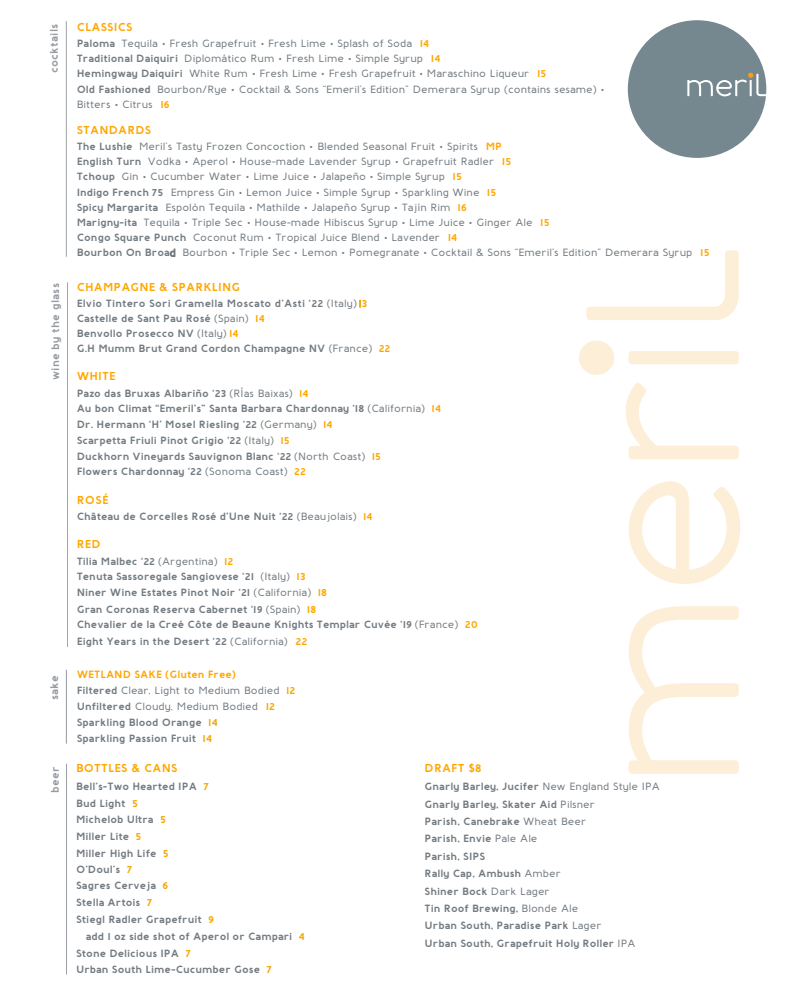
<style>
.page{position:relative;width:792px;height:1008px;background:#fff}
.page>*{position:absolute;margin:0;border:0;box-sizing:border-box;transform-origin:0 0}
.Menu_Items{font:700 11.5px "Baufra";letter-spacing:.015em;color:#ffa700}
.t1{font:700 11px "Baufra";letter-spacing:.02em;color:#959ba0}
.Menu_Items-2{font:600 10.5px/15.2px "Baufra";color:#737c82}
.Menu_Items-3{font:700 10.5px/17.4px "Baufra";color:#737b82}
.Menu_Items-4{font:700 10.5px/15.9px "Baufra";color:#737c82}
.s1{font-weight:700}
.s2{font-style:inherit}
.s3{font-weight:700;color:#ffa700}
.s4{font-weight:700;color:#737b82}
.s5{color:#737b82}
.s6{font-weight:600;color:#737b82}
.s7{font-weight:600;color:#f5a700}
.s8{color:#ffa700}
.s9{font-weight:600}
.s10{color:#f5a700}
</style>
<div class="page">
<hr style="left:66px;top:764px;width:1px;height:211px;background:#9ca0a6">
<hr style="left:67px;top:282px;width:1px;height:365px;background:#9ca0a6">
<hr style="left:66px;top:21px;width:1px;height:236px;background:#9ca0a6">
<hr style="left:66px;top:670px;width:1px;height:74px;background:#9ca0a6">
<svg style="left:629px;top:481px;width:111px;height:103px"></svg>
<div style="left:579px;top:341px;width:35px;height:34px;background:#fdeed8;border-radius:50%"></div>
<svg style="left:629px;top:606px;width:110px;height:168px"></svg>
<svg style="left:626px;top:382px;width:113px;height:77px"></svg>
<svg style="left:629px;top:351px;width:110px;height:13px"></svg>
<svg style="left:586px;top:250px;width:153px;height:70px"></svg>
<div style="left:628px;top:20px;width:138px;height:138px;background:#75878f;border-radius:50%"></div>
<svg style="left:687px;top:73px;width:80px;height:23px"></svg>
<p class="t1" style="left:46px;top:73px;width:51px;rotate:-90deg">cocktails</p>
<p class="t1" style="left:48px;top:380px;width:98px;rotate:-90deg">wine by the glass</p>
<p class="t1" style="left:46px;top:700px;width:27px;rotate:-90deg">sake</p>
<p class="t1" style="left:47px;top:793px;width:28px;rotate:-90deg">beer</p>
<p class="Menu_Items" style="left:77px;top:19px;width:57px">CLASSICS</p>
<p class="Menu_Items-2" style="left:77px;top:35px;width:530px"><span class="s1">Paloma</span> Tequila <span class="s2">•</span> Fresh Grapefruit <span class="s2">•</span> Fresh Lime <span class="s2">•</span> Splash of Soda <span class="s3">14<br></span><span class="s1">Traditional Daiquiri</span> Diplomático Rum <span class="s2">•</span> Fresh Lime <span class="s2">•</span> Simple Syrup <span class="s3">14<br></span><span class="s1">Hemingway Daiquiri</span> White Rum <span class="s2">•</span> Fresh Lime <span class="s2">•</span> Fresh Grapefruit <span class="s2">•</span> Maraschino Liqueur <span class="s3">15<br></span><span class="s1">Old Fashioned</span> Bourbon/Rye <span class="s2">•</span> Cocktail &amp; Sons “Emeril’s Edition” Demerara Syrup (contains sesame) <span class="s2">• </span>Bitters <span class="s2">•</span> Citrus <span class="s3">16</span></p>
<p class="Menu_Items" style="left:77px;top:122px;width:76px">STANDARDS</p>
<p class="Menu_Items-2" style="left:77px;top:138px;width:634px"><span class="s1">The Lushie</span> Meril’s Tasty Frozen Concoction <span class="s2">•</span> Blended Seasonal Fruit <span class="s2">•</span> Spirits <span class="s3">MP<br></span><span class="s1">English Turn</span> Vodka <span class="s2">•</span> Aperol <span class="s2">•</span> House-made Lavender Syrup <span class="s2">•</span> Grapefruit Radler <span class="s3">15<br></span><span class="s1">Tchoup</span> Gin <span class="s2">•</span> Cucumber Water <span class="s2">•</span> Lime Juice <span class="s2">•</span> Jalapeño <span class="s2">•</span> Simple Syrup <span class="s3">15<br></span><span class="s4">Indigo French 75</span> <span class="s5">Empress Gin</span> <span class="s5">•</span> <span class="s5">Lemon Juice</span> <span class="s5">•</span> <span class="s5">Simple Syrup</span> <span class="s5">•</span> <span class="s5">Sparkling Wine</span> <span class="s3">15<br></span><span class="s4">Spicy Margarita</span> <span class="s5">Espolòn Tequila</span> <span class="s5">•</span> <span class="s5">Mathilde</span> <span class="s5">•</span> <span class="s5">Jalapeño Syrup</span> <span class="s5">•</span> <span class="s5">Tajín Rim</span> <span class="s3">16<br></span><span class="s1">Marigny-ita</span> Tequila <span class="s2">•</span> Triple Sec <span class="s2">•</span> House-made Hibiscus Syrup <span class="s2">•</span> Lime Juice <span class="s2">•</span> Ginger Ale <span class="s3">15<br></span><span class="s1">Congo Square Punch</span> Coconut Rum <span class="s2">•</span> Tropical Juice Blend <span class="s2">•</span> Lavender <span class="s3">14<br></span><span class="s1">Bourbon On Broa</span>d Bourbon <span class="s2">•</span> Triple Sec <span class="s2">•</span> Lemon <span class="s2">•</span> Pomegranate <span class="s2">•</span> Cocktail &amp; Sons “Emeril’s Edition” Demerara Syrup <span class="s3">15</span></p>
<p class="Menu_Items" style="left:77px;top:279px;width:165px">CHAMPAGNE &amp; SPARKLING</p>
<p class="Menu_Items-4" style="left:77px;top:295px;width:315px;line-height:15.1px"><span class="s5">Elvio Tintero Sori Gramella Moscato d'Asti ‘22</span> <span class="s6">(Italy)</span> <span class="s7">1</span><span class="s8">3<br></span>Castelle de Sant Pau Rosé <span class="s9">(Spain)</span> <span class="s8">14<br></span>Benvollo Prosecco NV <span class="s9">(Italy)</span> <span class="s8">14<br></span>G.H Mumm Brut Grand Cordon Champagne NV <span class="s9">(France)</span> <span class="s8">22</span></p>
<p class="Menu_Items" style="left:77px;top:368px;width:40px">WHITE</p>
<p class="Menu_Items-4" style="left:77px;top:385px;width:366px">Pazo das Bruxas Albariño ‘23 <span class="s9">(RÍas Baixas)</span> <span class="s8">14<br></span>Au bon Climat “Emeril’s” Santa Barbara Chardonnay ‘18 <span class="s9">(California)</span> <span class="s8">14<br></span>Dr. Hermann ‘H’ Mosel Riesling ‘22 <span class="s9">(Germany)</span> <span class="s8">14<br></span>Scarpetta Friuli Pinot Grigio ‘22 <span class="s9">(Italy)</span> <span class="s8">15<br></span><span class="s5">Duckhorn Vineyards Sauvignon Blanc ‘22</span> <span class="s6">(North Coast)</span> <span class="s8">15</span></p>
<p class="Menu_Items-4" style="left:77px;top:463px;width:231px">Flowers Chardonnay ‘22 <span class="s9">(Sonoma Coast)</span> <span class="s8">22</span></p>
<p class="Menu_Items" style="left:77px;top:491px;width:33px">ROSÉ</p>
<p class="Menu_Items-4" style="left:77px;top:508px;width:297px">Château de Corcelles Rosé d'Une Nuit ‘22 <span class="s9">(Beaujolais)</span> <span class="s8">14</span></p>
<p class="Menu_Items" style="left:77px;top:536px;width:26px">RED</p>
<p class="Menu_Items-4" style="left:77px;top:552px;width:252px">Tilia Malbec ‘22 <span class="s9">(Argentina)</span> <span class="s8">12<br></span>Tenuta Sassoregale Sangiovese ‘21 <span class="s9">(Italy)</span> <span class="s8">13<br></span>Niner Wine Estates Pinot Noir ‘21 <span class="s9">(California)</span> <span class="s8">18<br></span><span class="s5">Gran Coronas Reserva Cabernet ‘19</span> <span class="s6">(Spain)</span> <span class="s8">18</span></p>
<p class="Menu_Items-3" style="left:77px;top:616px;width:403px;line-height:16.4px">Chevalier de la Creé Côte de Beaune Knights Templar Cuvée ‘19 <span class="s9">(France)</span> <span class="s8">20<br></span>Eight Years in the Desert ‘22 <span class="s9">(California)</span> <span class="s8">22</span></p>
<p class="Menu_Items-3" style="left:77px;top:666px;width:220px;line-height:16px"><span class="s8">WETLAND SAKE (Gluten Free)<br></span>Filtered <span class="s9">Clear, Light to Medium Bodied</span> <span class="s10">12<br></span>Unfiltered <span class="s9">Cloudy, Medium Bodied</span> <span class="s10">12<br></span>Sparkling Blood Orange <span class="s10">14<br></span>Sparkling Passion Fruit <span class="s10">14</span></p>
<p class="Menu_Items" style="left:76px;top:760px;width:103px">BOTTLES &amp; CANS</p>
<p class="Menu_Items-3" style="left:76px;top:777px;width:134px">Bell’s-Two Hearted IPA <span class="s10">7</span></p>
<p class="Menu_Items-3" style="left:76px;top:794px;width:63px">Bud Light <span class="s10">5</span></p>
<p class="Menu_Items-3" style="left:76px;top:810px;width:91px">Michelob Ultra <span class="s10">5</span></p>
<p class="Menu_Items-3" style="left:76px;top:827px;width:67px">Miller Lite <span class="s10">5</span></p>
<p class="Menu_Items-3" style="left:76px;top:844px;width:94px">Miller High Life <span class="s10">5</span></p>
<p class="Menu_Items-3" style="left:76px;top:860px;width:58px">O’Doul’s <span class="s10">7</span></p>
<p class="Menu_Items-3" style="left:76px;top:876px;width:94px">Sagres Cerveja <span class="s10">6</span></p>
<p class="Menu_Items-3" style="left:76px;top:894px;width:78px">Stella Artois <span class="s10">7</span></p>
<p class="Menu_Items-3" style="left:76px;top:910px;width:140px">Stiegl Radler Grapefruit <span class="s10">9</span></p>
<p class="Menu_Items-3" style="left:86px;top:927px;width:221px">add 1 oz side shot of Aperol or Campari <span class="s10">4</span></p>
<p class="Menu_Items-3" style="left:76px;top:944px;width:117px">Stone Delicious IPA <span class="s10">7</span></p>
<p class="Menu_Items-3" style="left:76px;top:960px;width:198px">Urban South Lime-Cucumber Gose <span class="s10">7</span></p>
<p class="Menu_Items" style="left:425px;top:760px;width:58px">DRAFT $8</p>
<p class="Menu_Items-3" style="left:425px;top:777px;width:237px">Gnarly Barley, Jucifer <span class="s9">New England Style IPA<br></span>Gnarly Barley, Skater Aid <span class="s9">Pilsner<br></span>Parish, Canebrake <span class="s9">Wheat Beer<br></span>Parish, Envie <span class="s9">Pale Ale<br></span>Parish, SIPS<br>Rally Cap, Ambush <span class="s9">Amber<br></span>Shiner Bock <span class="s9">Dark Lager<br></span>Tin Roof Brewing, <span class="s9">Blonde Ale<br></span>Urban South, Paradise Park <span class="s9">Lager<br></span>Urban South, Grapefruit Holy Roller <span class="s9">IPA</span></p>
</div>
